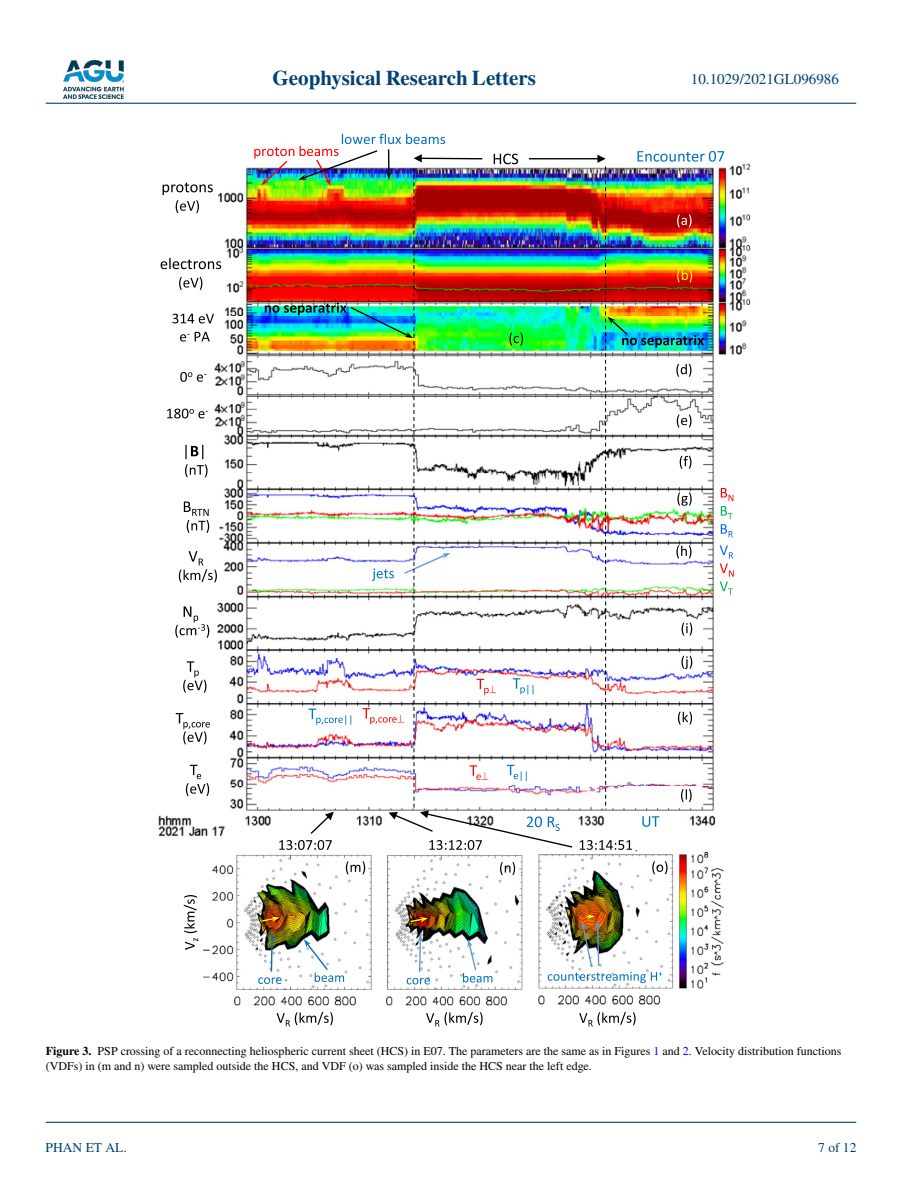
<style>
.page{position:relative;width:902px;height:1183px;background:#fff}
.page>*{position:absolute;margin:0;border:0;box-sizing:border-box;transform-origin:0 0}
.t1{font:700 21px "STIX";color:#004174}
.t2{font:15px "STIX";color:#004174}
.t3{font:13.5px "STIX";color:#004174}
.t4{font:12px/15px "STIX";color:#000}
.s1{font-weight:700}
.s2{color:#00f}
</style>
<div class="page">
<img style="left:63px;top:60px;width:60px;height:39px">
<hr style="left:46px;top:103px;width:810px;height:1px;background:#004174">
<hr style="left:46px;top:1121px;width:810px;height:1px;background:#004174">
<img style="left:158px;top:163px;width:593px;height:674px">
<svg style="left:185px;top:444px;width:22px;height:33px"></svg>
<svg style="left:184px;top:501px;width:25px;height:31px"></svg>
<svg style="left:172px;top:313px;width:42px;height:10px"></svg>
<svg style="left:180px;top:332px;width:30px;height:9px"></svg>
<svg style="left:179px;top:551px;width:38px;height:31px"></svg>
<svg style="left:175px;top:606px;width:34px;height:31px"></svg>
<svg style="left:176px;top:712px;width:34px;height:32px"></svg>
<svg style="left:186px;top:764px;width:23px;height:31px"></svg>
<svg style="left:162px;top:182px;width:51px;height:31px"></svg>
<svg style="left:161px;top:258px;width:60px;height:11px"></svg>
<svg style="left:179px;top:277px;width:23px;height:13px"></svg>
<svg style="left:183px;top:661px;width:23px;height:31px"></svg>
<svg style="left:180px;top:372px;width:26px;height:9px"></svg>
<svg style="left:167px;top:408px;width:41px;height:10px"></svg>
<img style="left:236px;top:854px;width:136px;height:135px">
<img style="left:387px;top:855px;width:136px;height:134px">
<img style="left:538px;top:850px;width:186px;height:139px">
<img style="left:202px;top:865px;width:32px;height:117px">
<img style="left:233px;top:996px;width:123px;height:10px">
<img style="left:386px;top:996px;width:121px;height:10px">
<img style="left:538px;top:995px;width:123px;height:10px">
<svg style="left:276px;top:1011px;width:359px;height:15px"></svg>
<svg style="left:184px;top:895px;width:14px;height:54px"></svg>
<img style="left:254px;top:134px;width:479px;height:715px">
<svg style="left:346px;top:861px;width:19px;height:13px"></svg>
<svg style="left:500px;top:861px;width:15px;height:13px"></svg>
<svg style="left:652px;top:861px;width:15px;height:13px"></svg>
<svg style="left:258px;top:933px;width:23px;height:50px"></svg>
<svg style="left:304px;top:939px;width:40px;height:42px"></svg>
<svg style="left:260px;top:916px;width:20px;height:6px"></svg>
<svg style="left:406px;top:933px;width:24px;height:51px"></svg>
<svg style="left:463px;top:939px;width:29px;height:43px"></svg>
<svg style="left:409px;top:916px;width:19px;height:6px"></svg>
<img style="left:547px;top:913px;width:115px;height:69px">
<h1 class="t1" style="left:272px;top:66px;width:265px">Geophysical Research Letters</h1>
<p class="t2" style="left:691px;top:69px;width:149px">10.1029/2021GL096986</p>
<p class="t4" style="left:46px;top:1043px;width:797px"><span class="s1">Figure 3.</span> PSP crossing of a reconnecting heliospheric current sheet (HCS) in E07. The parameters are the same as in Figures <span class="s2">1</span> and <span class="s2">2</span>. Velocity distribution functions (VDFs) in (m and n) were sampled outside the HCS, and VDF (o) was sampled inside the HCS near the left edge.</p>
<p class="t3" style="left:45px;top:1138px;width:83px">PHAN ET AL.</p>
<p class="t3" style="left:818px;top:1138px;width:40px">7 of 12</p>
</div>
